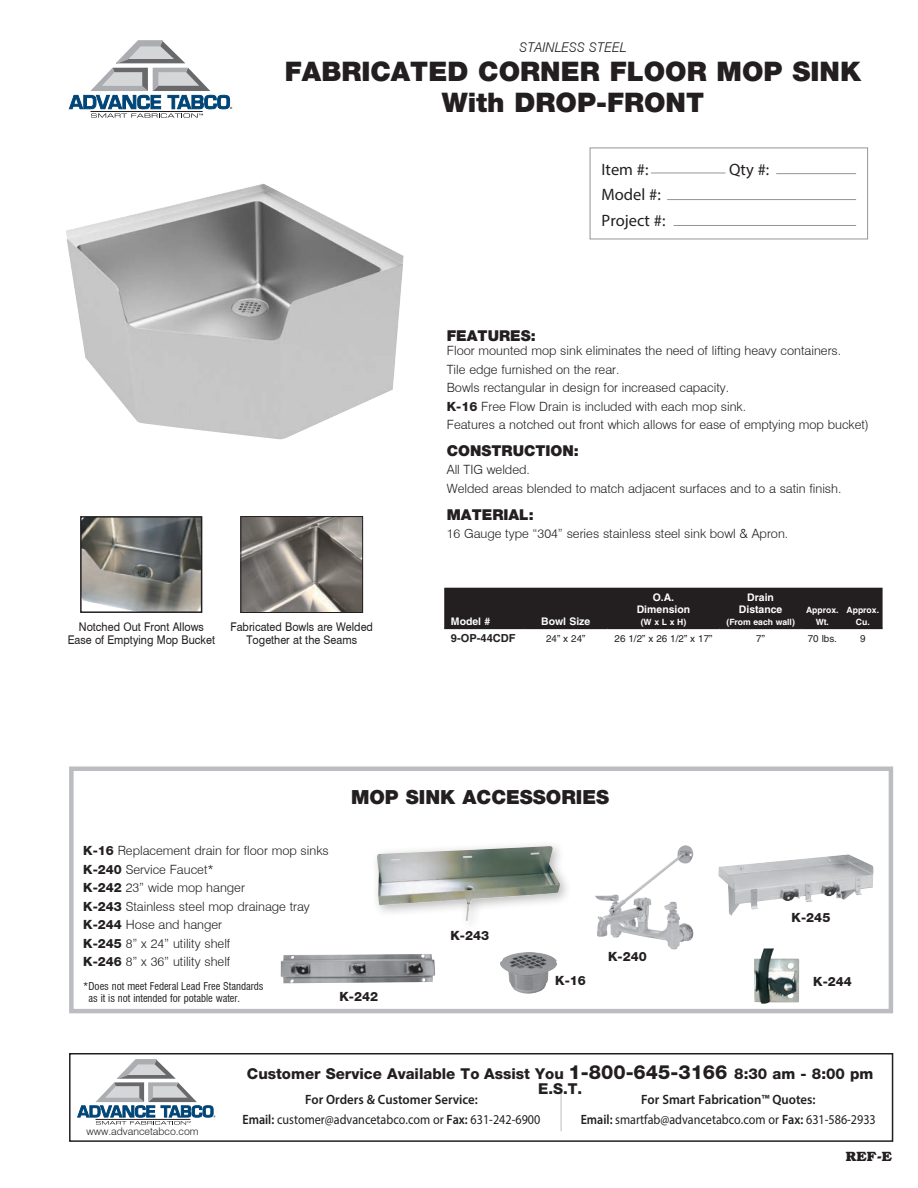
<style>
.page{position:relative;width:918px;height:1188px;background:#fff}
.page>*{position:absolute;margin:0;border:0;box-sizing:border-box;transform-origin:0 0}
.t1{font:900 27px/31.5px "Helvetica Neue";color:#231f20;text-align:center}
.t2{font:900 19.5px "Helvetica Neue";color:#231f20}
.t3{font:16.5px/25.5px "Myriad Pro";color:#231f20}
.t4{font:800 15px/15px "Helvetica Neue";color:#231f20;text-align:center}
.t5{font:900 15px "Helvetica Neue";color:#231f20}
.t6{font:13.5px/19.5px "Myriad Pro";color:#231f20;text-align:center;scale:.9 1}
.t7{font:italic 300 13.5px "Swiss 721 BT";color:#231f20}
.t8{font:700 condensed 13.5px "Helvetica";color:#231f20}
.t9{font:700 13.5px "Bookman";color:#231f20}
.t10{font:300 12.75px/18.6px "Swiss 721 BT";color:#231f20}
.t11{font:700 condensed 12.75px/12px "Helvetica";color:#fff;text-align:center}
.t12{font:800 12.75px "Helvetica Neue";color:#231f20}
.t13{font:12px/13.5px "Swiss 721 BT";color:#231f20;text-align:center;scale:.9 1}
.t14{font:condensed 12px "Helvetica";color:#231f20}
.t15{font:condensed 10.5px/12px "Swiss 721 BT";color:#231f20}
.t16{font:700 condensed 10.5px/12px "Helvetica";color:#fff;text-align:center}
.t17{font:300 10.5px "Swiss 721 BT";color:#231f20}
.s1{font-family:"Helvetica Neue";font-weight:800}
.s2{font-size:19.5px}
.s3{font-weight:600}
</style>
<div class="page">
<div style="left:69px;top:1053px;width:824px;height:89px;border:2px solid #231f20"></div>
<svg style="left:77px;top:1059px;width:138px;height:66px"></svg>
<hr style="left:561px;top:1091px;width:1px;height:40px;background:#231f20">
<div style="left:69px;top:766px;width:824px;height:247px;border:4px solid #bcbdc0"></div>
<svg style="left:69px;top:40px;width:163px;height:78px"></svg>
<img style="left:718px;top:854px;width:155px;height:62px">
<img style="left:595px;top:845px;width:90px;height:92px">
<img style="left:281px;top:954px;width:154px;height:29px">
<img style="left:83px;top:519px;width:116px;height:91px">
<div style="left:80px;top:516px;width:122px;height:97px;border:2px solid #231f20"></div>
<img style="left:242px;top:518px;width:119px;height:93px">
<div style="left:240px;top:516px;width:123px;height:97px;border:1px solid #231f20"></div>
<div style="left:590px;top:148px;width:278px;height:91px;background:#fff;border:1px solid #939598"></div>
<hr style="left:776px;top:173px;width:80px;height:1px;background:#939598">
<hr style="left:651px;top:173px;width:74px;height:1px;background:#939598">
<hr style="left:667px;top:199px;width:189px;height:1px;background:#939598">
<hr style="left:674px;top:225px;width:182px;height:1px;background:#939598">
<div style="left:444px;top:588px;width:439px;height:40px;background:#231f20"></div>
<hr style="left:444px;top:628px;width:80px;height:1px;background:#231f20">
<hr style="left:524px;top:628px;width:83px;height:1px;background:#231f20">
<hr style="left:607px;top:628px;width:113px;height:1px;background:#231f20">
<hr style="left:720px;top:628px;width:82px;height:1px;background:#231f20">
<hr style="left:802px;top:628px;width:41px;height:1px;background:#231f20">
<hr style="left:843px;top:628px;width:40px;height:1px;background:#231f20">
<img style="left:500px;top:952px;width:57px;height:42px">
<img style="left:754px;top:948px;width:45px;height:56px">
<img style="left:376px;top:846px;width:184px;height:75px">
<img style="left:66px;top:184px;width:338px;height:256px">
<p class="t7" style="left:519px;top:39px;width:108px">STAINLESS STEEL</p>
<h1 class="t1" style="left:285px;top:55px;width:578px">FABRICATED CORNER FLOOR MOP SINK<br>With DROP-FRONT</h1>
<p class="t3" style="left:602px;top:156px;width:48px">Item #:</p>
<p class="t3" style="left:729px;top:156px;width:42px">Qty #:</p>
<p class="t3" style="left:602px;top:182px;width:65px">Model #:<br>Project #:</p>
<p class="t13" style="left:68px;top:620px;width:165px">Notched Out Front Allows<br>Ease of Emptying Mop Bucket</p>
<p class="t13" style="left:231px;top:620px;width:160px">Fabricated Bowls are Welded<br>Together at the Seams</p>
<p class="t5" style="left:447px;top:326px;width:90px">FEATURES:</p>
<p class="t10" style="left:447px;top:341px;width:424px">Floor mounted mop sink eliminates the need of lifting heavy containers.<br>Tile edge furnished on the rear.<br>Bowls rectangular in design for increased capacity.<br><span class="s1">K-16</span> Free Flow Drain is included with each mop sink.<br>Features a notched out front which allows for ease of emptying mop bucket)</p>
<p class="t5" style="left:447px;top:442px;width:133px">CONSTRUCTION:</p>
<p class="t10" style="left:447px;top:461px;width:396px">All TIG welded.<br>Welded areas blended to match adjacent surfaces and to a satin finish.</p>
<p class="t5" style="left:447px;top:505px;width:88px">MATERIAL:</p>
<p class="t10" style="left:447px;top:524px;width:343px">16 Gauge type “304” series stainless steel sink bowl &amp; Apron.</p>
<p class="t11" style="left:451px;top:615px;width:41px">Model #</p>
<p class="t11" style="left:541px;top:615px;width:51px">Bowl Size</p>
<p class="t11" style="left:637px;top:591px;width:55px">O.A.<br>Dimension</p>
<p class="t16" style="left:641px;top:616px;width:47px">(W x L x H)</p>
<p class="t11" style="left:739px;top:591px;width:45px">Drain<br>Distance</p>
<p class="t16" style="left:726px;top:616px;width:70px">(From each wall)</p>
<p class="t16" style="left:806px;top:604px;width:34px">Approx.<br>Wt.</p>
<p class="t16" style="left:847px;top:604px;width:34px">Approx.<br>Cu.</p>
<p class="t8" style="left:451px;top:632px;width:66px">9-OP-44CDF</p>
<p class="t14" style="left:546px;top:633px;width:41px">24” x 24”</p>
<p class="t14" style="left:615px;top:633px;width:99px">26 1/2” x 26 1/2” x 17”</p>
<p class="t14" style="left:756px;top:633px;width:10px">7”</p>
<p class="t14" style="left:808px;top:633px;width:31px">70 lbs.</p>
<p class="t14" style="left:860px;top:633px;width:7px">9</p>
<h2 class="t2" style="left:351px;top:785px;width:260px">MOP SINK ACCESSORIES</h2>
<p class="t10" style="left:83px;top:841px;width:247px"><span class="s1">K-16</span> Replacement drain for floor mop sinks<br><span class="s1">K-240</span> Service Faucet*<br><span class="s1">K-242</span> 23” wide mop hanger<br><span class="s1">K-243</span> Stainless steel mop drainage tray<br><span class="s1">K-244</span> Hose and hanger<br><span class="s1">K-245</span> 8” x 24” utility shelf<br><span class="s1">K-246</span> 8” x 36” utility shelf</p>
<p class="t15" style="left:89px;top:981px;width:176px;text-indent:-5px">*Does not meet Federal Lead Free Standards as it is not intended for potable water.</p>
<p class="t12" style="left:340px;top:989px;width:40px">K-242</p>
<p class="t12" style="left:450px;top:928px;width:40px">K-243</p>
<p class="t12" style="left:608px;top:949px;width:40px">K-240</p>
<p class="t12" style="left:792px;top:910px;width:40px">K-245</p>
<p class="t12" style="left:555px;top:973px;width:32px">K-16</p>
<p class="t12" style="left:813px;top:974px;width:40px">K-244</p>
<p class="t17" style="left:87px;top:1125px;width:114px">www.advancetabco.com</p>
<p class="t4" style="left:247px;top:1066px;width:628px">Customer Service Available To Assist You <span class="s2">1-800-645-3166</span> 8:30 am - 8:00 pm<br>E.S.T.</p>
<p class="t6" style="left:242px;top:1090px;width:333px"><span class="s3">For Orders &amp; Customer Service:<br>Email:</span> customer@advancetabco.com or <span class="s3">Fax:</span> 631-242-6900</p>
<p class="t6" style="left:581px;top:1090px;width:329px"><span class="s3">For Smart Fabrication™ Quotes:<br>Email:</span> smartfab@advancetabco.com or <span class="s3">Fax:</span> 631-586-2933</p>
<p class="t9" style="left:846px;top:1148px;width:48px">REF-E</p>
</div>
